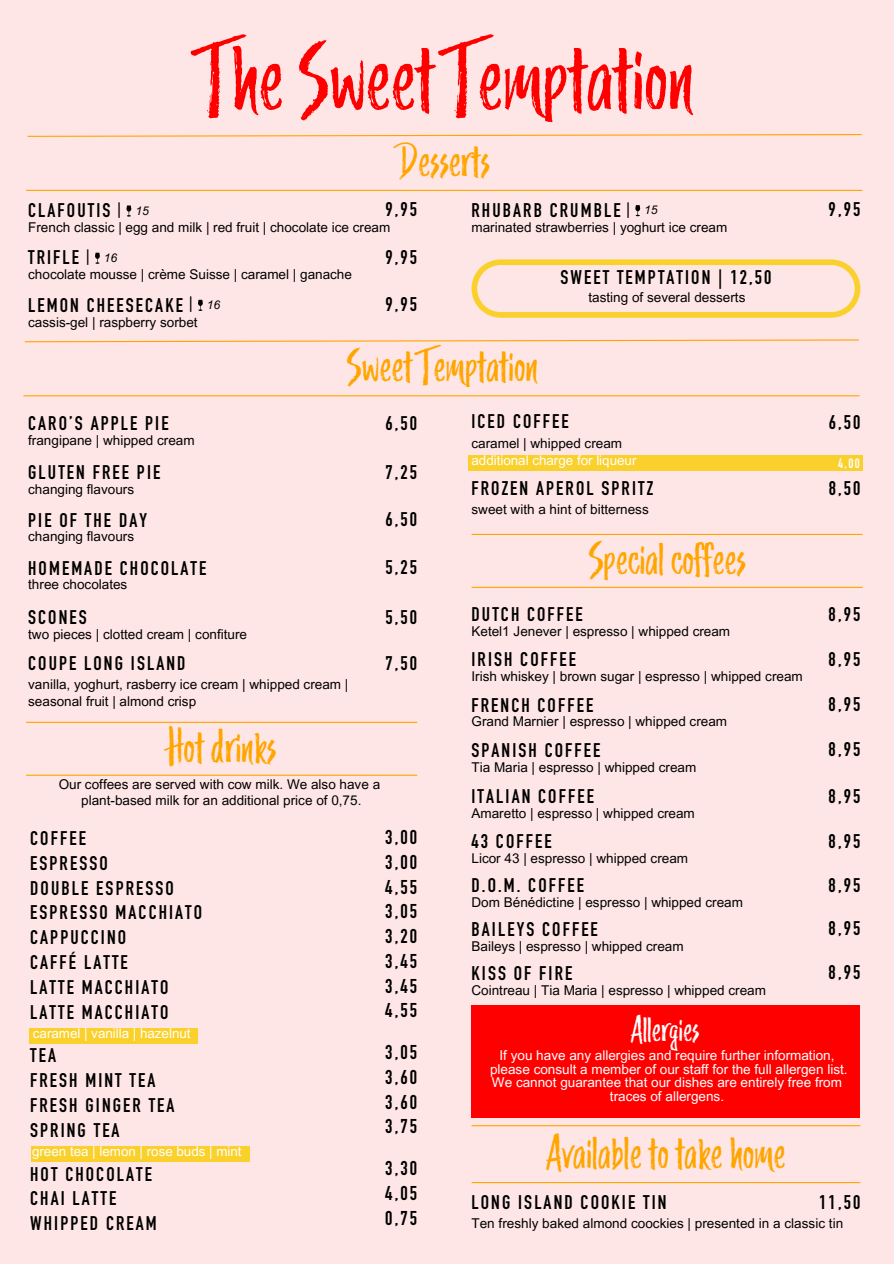
<style>
.page{position:relative;width:894px;height:1264px;background:#fff}
.page>*{position:absolute;margin:0;border:0;box-sizing:border-box;transform-origin:0 0}
.t1{font:90px "Trailmade";color:#f00}
.t2{font:43.5px "Trailmade";color:#ffa500}
.t3{font:33px "Trailmade";color:#fff}
.t4{font:19.65px/24.8px "DIN Engschrift Std";letter-spacing:.11em;color:#000;text-align:justify}
.t5{font:19.5px/24.8px "DIN Engschrift Std";letter-spacing:.11em;color:#000}
.t6{font:15.45px "DIN Engschrift Std";color:#000}
.t7{font:13.5px "Arial MT Pro";color:#000}
.t8{font:13.5px/13.5px "Arial MT Pro";color:#fff;text-align:center}
.t9{font:13.35px "Arial MT Pro";color:#fff}
.t10{font:13.35px "DIN Engschrift Std";color:#fff}
.t11{font:italic 12px "Arial MT Pro";color:#000}
</style>
<div class="page">
<div style="left:0;top:0;width:893px;height:1263px;background:#ffe6e6"></div>
<svg style="left:27px;top:134px;width:835px;height:3px"></svg>
<hr style="left:26px;top:190px;width:836px;height:1px;background:#ffa500">
<svg style="left:471px;top:259px;width:388px;height:59px"></svg>
<hr style="left:26px;top:774px;width:391px;height:1px;background:#ffa500">
<hr style="left:26px;top:721px;width:391px;height:2px;background:#ffa500">
<hr style="left:471px;top:586px;width:391px;height:2px;background:#ffa500">
<hr style="left:471px;top:534px;width:391px;height:1px;background:#ffa500">
<svg style="left:24px;top:339px;width:835px;height:4px"></svg>
<hr style="left:23px;top:395px;width:836px;height:1px;background:#ffa500">
<div style="left:468px;top:455px;width:394px;height:16px;background:#fad02c"></div>
<div style="left:471px;top:1004px;width:389px;height:113px;background:#f00"></div>
<div style="left:29px;top:1027px;width:168px;height:16px;background:#fad02c"></div>
<div style="left:31px;top:1146px;width:218px;height:16px;background:#fad02c"></div>
<hr style="left:471px;top:1125px;width:389px;height:1px;background:#ffa500">
<hr style="left:471px;top:1181px;width:389px;height:2px;background:#ffa500">
<svg style="left:95px;top:253px;width:5px;height:11px"></svg>
<svg style="left:126px;top:205px;width:6px;height:12px"></svg>
<svg style="left:198px;top:300px;width:5px;height:11px"></svg>
<svg style="left:635px;top:205px;width:5px;height:11px"></svg>
<h1 class="t1" style="left:200px;top:22px;width:494px">TheSweetTemptation</h1>
<p class="t2" style="left:400px;top:134px;width:91px">Desserts</p>
<p class="t5" style="left:385px;top:200px;width:33px">9,95</p>
<h4 class="t6" style="left:117px;top:203px;width:5px">|</h4>
<p class="t11" style="left:135px;top:206px;width:15px">15</p>
<h2 class="t5" style="left:28px;top:201px;width:84px">CLAFOUTIS</h2>
<p class="t7" style="left:28px;top:222px;width:363px">French classic | egg and milk | red fruit | chocolate ice cream</p>
<p class="t6" style="left:86px;top:250px;width:5px">|</p>
<h4 class="t11" style="left:104px;top:253px;width:15px">16</h4>
<p class="t5" style="left:28px;top:248px;width:52px">TRIFLE</p>
<p class="t7" style="left:28px;top:269px;width:325px">chocolate mousse | crème Suisse | caramel | ganache</p>
<p class="t5" style="left:385px;top:247px;width:33px">9,95</p>
<p class="t6" style="left:189px;top:297px;width:5px">|</p>
<p class="t11" style="left:207px;top:300px;width:15px">16</p>
<h5 class="t5" style="left:28px;top:295px;width:156px">LEMON CHEESECAKE</h5>
<p class="t7" style="left:28px;top:317px;width:171px">cassis-gel | raspberry sorbet</p>
<p class="t5" style="left:385px;top:295px;width:33px">9,95</p>
<p class="t6" style="left:626px;top:203px;width:5px">|</p>
<h4 class="t11" style="left:644px;top:206px;width:15px">15</h4>
<p class="t5" style="left:471px;top:201px;width:151px">RHUBARB CRUMBLE</p>
<p class="t7" style="left:471px;top:222px;width:257px">marinated strawberries | yoghurt ice cream</p>
<p class="t5" style="left:560px;top:267px;width:213px">SWEET TEMPTATION | 12,50</p>
<h4 class="t7" style="left:588px;top:292px;width:158px">tasting of several desserts</h4>
<h4 class="t2" style="left:346px;top:339px;width:193px">SweetTemptation</h4>
<p class="t5" style="left:28px;top:414px;width:142px">CARO’S APPLE PIE</p>
<p class="t7" style="left:28px;top:435px;width:168px">frangipane | whipped cream</p>
<h4 class="t5" style="left:28px;top:463px;width:134px">GLUTEN FREE PIE</h4>
<p class="t7" style="left:28px;top:484px;width:107px">changing flavours</p>
<p class="t5" style="left:28px;top:510px;width:120px">PIE OF THE DAY</p>
<p class="t7" style="left:28px;top:531px;width:107px">changing flavours</p>
<h4 class="t5" style="left:28px;top:558px;width:180px">HOMEMADE CHOCOLATE</h4>
<h4 class="t7" style="left:28px;top:579px;width:101px">three chocolates</h4>
<p class="t5" style="left:385px;top:413px;width:33px">6,50</p>
<h2 class="t5" style="left:385px;top:462px;width:33px">7,25</h2>
<p class="t5" style="left:385px;top:509px;width:33px">6,50</p>
<h4 class="t5" style="left:385px;top:557px;width:33px">5,25</h4>
<h4 class="t5" style="left:471px;top:412px;width:99px">ICED COFFEE</h4>
<h4 class="t7" style="left:471px;top:438px;width:152px">caramel | whipped cream</h4>
<p class="t9" style="left:471px;top:455px;width:166px">additional charge for liqueur</p>
<h4 class="t5" style="left:471px;top:478px;width:183px">FROZEN APEROL SPRITZ</h4>
<h4 class="t7" style="left:471px;top:504px;width:179px">sweet with a hint of bitterness</h4>
<p class="t2" style="left:588px;top:531px;width:159px">Special coffees</p>
<p class="t5" style="left:28px;top:607px;width:60px">SCONES</p>
<p class="t7" style="left:28px;top:629px;width:220px">two pieces | clotted cream | confiture</p>
<h4 class="t5" style="left:385px;top:607px;width:33px">5,50</h4>
<h4 class="t5" style="left:471px;top:605px;width:113px">DUTCH COFFEE</h4>
<p class="t7" style="left:471px;top:626px;width:260px">Ketel1 Jenever | espresso | whipped cream</p>
<h2 class="t5" style="left:28px;top:653px;width:159px">COUPE LONG ISLAND</h2>
<p class="t7" style="left:28px;top:679px;width:321px">vanilla, yoghurt, rasberry ice cream | whipped cream |</p>
<p class="t7" style="left:28px;top:696px;width:169px">seasonal fruit | almond crisp</p>
<p class="t2" style="left:167px;top:719px;width:110px">Hotdrinks</p>
<p class="t5" style="left:385px;top:653px;width:33px">7,50</p>
<h4 class="t7" style="left:59px;top:779px;width:323px">Our coffees are served with cow milk. We also have a</h4>
<h4 class="t7" style="left:81px;top:794px;width:281px">plant-based milk for an additional price of 0,75.</h4>
<h4 class="t5" style="left:471px;top:650px;width:106px">IRISH COFFEE</h4>
<p class="t7" style="left:471px;top:671px;width:333px">Irish whiskey | brown sugar | espresso | whipped cream</p>
<p class="t5" style="left:471px;top:695px;width:123px">FRENCH COFFEE</p>
<p class="t7" style="left:471px;top:716px;width:257px">Grand Marnier | espresso | whipped cream</p>
<p class="t5" style="left:471px;top:740px;width:130px">SPANISH COFFEE</p>
<p class="t7" style="left:471px;top:761px;width:226px">Tia Maria | espresso | whipped cream</p>
<h4 class="t5" style="left:471px;top:787px;width:124px">ITALIAN COFFEE</h4>
<p class="t7" style="left:471px;top:808px;width:225px">Amaretto | espresso | whipped cream</p>
<p class="t5" style="left:828px;top:200px;width:33px">9,95</p>
<p class="t5" style="left:828px;top:412px;width:33px">6,50</p>
<p class="t10" style="left:837px;top:459px;width:23px">4,00</p>
<h4 class="t5" style="left:828px;top:478px;width:33px">8,50</h4>
<p class="t5" style="left:828px;top:604px;width:33px">8,95</p>
<p class="t5" style="left:828px;top:649px;width:33px">8,95</p>
<p class="t5" style="left:828px;top:694px;width:33px">8,95</p>
<p class="t5" style="left:828px;top:739px;width:33px">8,95</p>
<p class="t5" style="left:828px;top:786px;width:33px">8,95</p>
<h4 class="t5" style="left:30px;top:828px;width:173px">COFFEE<br>ESPRESSO<br>DOUBLE ESPRESSO<br>ESPRESSO MACCHIATO<br>CAPPUCCINO<br>CAFFÉ LATTE<br>LATTE MACCHIATO<br>LATTE MACCHIATO</h4>
<p class="t5" style="left:30px;top:1045px;width:146px">TEA<br>FRESH MINT TEA<br>FRESH GINGER TEA<br>SPRING TEA</p>
<p class="t5" style="left:30px;top:1164px;width:128px">HOT CHOCOLATE<br>CHAI LATTE<br>WHIPPED CREAM</p>
<h4 class="t9" style="left:33px;top:1028px;width:159px">caramel | vanilla | hazelnut</h4>
<p class="t9" style="left:32px;top:1146px;width:211px">green tea | lemon | rose buds | mint</p>
<h4 class="t4" style="left:385px;top:827px;width:34px">3,00<br>3,00<br>4,55<br>3,05<br>3,20<br>3,45<br>3,45<br>4,55</h4>
<p class="t4" style="left:385px;top:1042px;width:34px">3,05<br>3,60<br>3,60<br>3,75</p>
<p class="t4" style="left:385px;top:1158px;width:34px">3,30<br>4,05<br>0,75</p>
<p class="t5" style="left:471px;top:832px;width:82px">43 COFFEE</p>
<h2 class="t7" style="left:471px;top:853px;width:218px">Licor 43 | espresso | whipped cream</h2>
<p class="t5" style="left:828px;top:831px;width:33px">8,95</p>
<p class="t5" style="left:471px;top:875px;width:114px">D.O.M. COFFEE</p>
<p class="t7" style="left:471px;top:897px;width:273px">Dom Bénédictine | espresso | whipped cream</p>
<h4 class="t5" style="left:828px;top:875px;width:33px">8,95</h4>
<p class="t5" style="left:471px;top:919px;width:128px">BAILEYS COFFEE</p>
<p class="t7" style="left:471px;top:941px;width:213px">Baileys | espresso | whipped cream</p>
<h4 class="t5" style="left:828px;top:919px;width:33px">8,95</h4>
<p class="t5" style="left:471px;top:963px;width:102px">KISS OF FIRE</p>
<p class="t7" style="left:471px;top:984px;width:296px">Cointreau | Tia Maria | espresso | whipped cream</p>
<h4 class="t5" style="left:828px;top:962px;width:33px">8,95</h4>
<p class="t3" style="left:630px;top:1008px;width:70px">Allergies</p>
<p class="t8" style="left:499px;top:1050px;width:336px">If you have any allergies and require further information,</p>
<p class="t8" style="left:490px;top:1064px;width:359px">please consult a member of our staff for the full allergen list.<br>We cannot guarantee that our dishes are entirely free from traces of allergens.</p>
<p class="t2" style="left:546px;top:1125px;width:241px">Available to takehome</p>
<h4 class="t5" style="left:471px;top:1191px;width:196px">LONG ISLAND COOKIE TIN</h4>
<p class="t7" style="left:471px;top:1217px;width:373px">Ten freshly baked almond coockies | presented in a classic tin</p>
<p class="t5" style="left:819px;top:1191px;width:43px">11,50</p>
</div>
